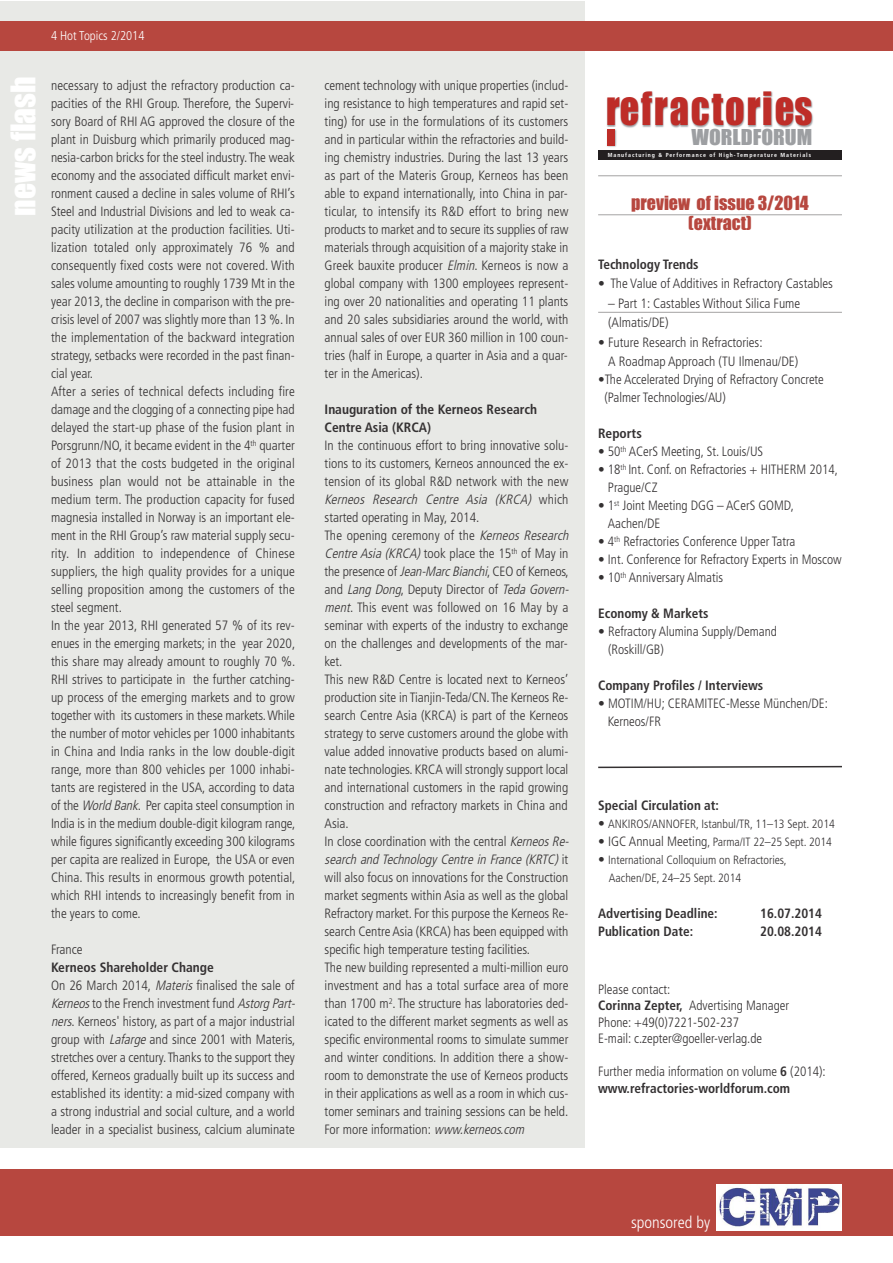
<style>
.page{position:relative;width:893px;height:1263px;background:#fff}
.page>*{position:absolute;margin:0;border:0;box-sizing:border-box;transform-origin:0 0}
.t1{font:42.45px "Impact";letter-spacing:.05em;color:#be2d28;scale:.9 1}
.t2{font:31.5px "Impact";color:#fff}
.t3{font:20.25px "Impact";color:#9d9fa2;scale:1.07 1}
.t4{font:18px/19.5px "Impact";color:#b7473f;text-align:center}
.t5{font:300 condensed 16.5px "Frutiger";color:#fff}
.t6{font:300 condensed 13.5px/18px "Frutiger";color:#343132}
.t7{font:700 condensed 13.5px/18px "Frutiger";color:#343132}
.t8{font:300 condensed 12.75px "Frutiger";color:#fff}
.t9{font:300 condensed 12px/18px "Frutiger";color:#343132}
.t10{font:700 condensed 5.85px "Frutiger";letter-spacing:.16em;color:#fff}
.s1{font-style:italic}
.s2{font-weight:700}
.s3{font-size:13.5px}
</style>
<div class="page">
<div style="left:0;top:1px;width:585px;height:1147px;background:#e8e9e6"></div>
<div style="left:0;top:21px;width:892px;height:30px;background:#b7473f"></div>
<hr style="left:598px;top:175px;width:244px;height:1px;background:#a4a3a3">
<hr style="left:598px;top:214px;width:244px;height:1px;background:#a4a3a3">
<hr style="left:598px;top:312px;width:244px;height:1px;background:#a4a3a3">
<img style="left:607px;top:91px;width:206px;height:37px">
<svg style="left:607px;top:142px;width:10px;height:5px"></svg>
<img style="left:615px;top:129px;width:2px;height:13px">
<div style="left:607px;top:129px;width:8px;height:16px;background:#be2d28"></div>
<div style="left:598px;top:151px;width:244px;height:9px;background:#231f20"></div>
<div style="left:0;top:1169px;width:892px;height:67px;background:#b7473f"></div>
<svg style="left:598px;top:765px;width:244px;height:4px"></svg>
<img style="left:717px;top:1184px;width:125px;height:46px">
<h2 class="t2" style="left:4px;top:216px;width:140px;rotate:-90deg">news flash</h2>
<p class="t8" style="left:51px;top:28px;width:95px">4 Hot Topics 2/2014</p>
<p class="t6" style="left:51px;top:77px;width:246px">necessary to adjust the refractory production ca&shy;pacities of the RHI Group. Therefore, the Supervi&shy;sory Board of RHI AG approved the closure of the plant in Duisburg which primarily produced mag&shy;nesia-carbon bricks for the steel industry. The weak economy and the associated difficult market envi&shy;ronment caused a decline in sales volume of RHI’s Steel and Industrial Divisions and led to weak ca&shy;pacity utilization at the production facilities. Uti&shy;lization totaled only approximately 76 % and consequently fixed costs were not covered. With sales volume amounting to roughly 1739 Mt in the year 2013, the decline in comparison with the pre&shy;crisis level of 2007 was slightly more than 13 %. In the implementation of the backward integration strategy, setbacks were recorded in the past finan&shy;cial year.<br>After a series of technical defects including fire damage and the clogging of a connecting pipe had delayed the start-up phase of the fusion plant in Porsgrunn/NO, it became evident in the 4<sup>th</sup> quarter of 2013 that the costs budgeted in the original business plan would not be attainable in the medium term. The production capacity for fused magnesia installed in Norway is an important ele&shy;ment in the RHI Group’s raw material supply secu&shy;rity. In addition to independence of Chinese suppliers, the high quality provides for a unique selling proposition among the customers of the steel segment.<br>In the year 2013, RHI generated 57 % of its rev&shy;enues in the emerging markets; in the year 2020, this share may already amount to roughly 70 %.<br>RHI strives to participate in the further catching&shy;up process of the emerging markets and to grow together with its customers in these markets.While the number of motor vehicles per 1000 inhabitants in China and India ranks in the low double-digit range, more than 800 vehicles per 1000 inhabi&shy;tants are registered in the USA, according to data of the <span class="s1">WorldBank</span>. Per capita steel consumption in India is in the medium double-digit kilogram range, while figures significantly exceeding 300 kilograms per capita are realized in Europe, the USA or even China. This results in enormous growth potential, which RHI intends to increasingly benefit from in the years to come.</p>
<p class="t6" style="left:51px;top:941px;width:33px">France</p>
<p class="t6" style="left:51px;top:959px;width:249px"><span class="s2">Kerneos Shareholder Change<br></span>On 26 March 2014, <span class="s1">Materis</span>finalised the sale of <span class="s1">Kerneos</span>to the French investment fund <span class="s1">AstorgPart&shy;ners</span>. Kerneos' history, as part of a major industrial group with <span class="s1">Lafarge</span>and since 2001 with Materis, stretches over a century.Thanks to the support they offered, Kerneos gradually built up its success and established its identity: a mid-sized company with a strong industrial and social culture, and a world leader in a specialist business, calcium aluminate</p>
<p class="t6" style="left:325px;top:77px;width:245px;text-align:justify">cement technology with unique properties (includ&shy;ing resistance to high temperatures and rapid set&shy;ting) for use in the formulations of its customers and in particular within the refractories and build&shy;ing chemistry industries. During the last 13 years as part of the Materis Group, Kerneos has been able to expand internationally, into China in par&shy;ticular, to intensify its R&amp;D effort to bring new products to market and to secure its supplies of raw materials through acquisition of a majority stake in Greek bauxite producer <span class="s1">Elmin</span>. Kerneos is now a global company with 1300 employees represent&shy;ing over 20 nationalities and operating 11 plants and 20 sales subsidiaries around the world, with annual sales of over EUR 360 million in 100 coun&shy;tries (half in Europe, a quarter in Asia and a quar&shy;ter in the Americas).</p>
<p class="t7" style="left:325px;top:400px;width:214px">Inauguration of the Kerneos Research<br>Centre Asia (KRCA)</p>
<p class="t6" style="left:325px;top:437px;width:249px">In the continuous effort to bring innovative solu&shy;tions to its customers, Kerneos announced the ex&shy;tension of its global R&amp;D network with the new <span class="s1">Kerneos Research Centre Asia (KRCA)</span> w h i c h started operating in May, 2014.<br>The opening ceremony of the <span class="s1">KerneosResearch CentreAsia(KRCA)</span>took place the 15<sup>th</sup> of May in the presence of <span class="s1">Jean-MarcBianchi</span>, CEO of Kerneos, and <span class="s1">LangDong</span>, Deputy Director of <span class="s1">TedaGovern&shy;ment</span>. This event was followed on 16 May by a seminar with experts of the industry to exchange on the challenges and developments of the mar&shy;ket.<br>This new R&amp;D Centre is located next to Kerneos’ production site in Tianjin-Teda/CN. The Kerneos Re&shy;search Centre Asia (KRCA) is part of the Kerneos strategy to serve customers around the globe with value added innovative products based on alumi&shy;nate technologies. KRCA will strongly support local and international customers in the rapid growing construction and refractory markets in China and Asia.<br>In close coordination with the central <span class="s1">KerneosRe&shy;search and Technology Centre in France (KRTC)</span> i t will also focus on innovations for the Construction market segments within Asia as well as the global Refractory market. For this purpose the Kerneos Re&shy;search Centre Asia (KRCA) has been equipped with specific high temperature testing facilities.<br>The new building represented a multi-million euro investment and has a total surface area of more than 1700 m<sup>2</sup>. The structure has laboratories ded&shy;icated to the different market segments as well as specific environmental rooms to simulate summer and winter conditions. In addition there a show&shy;room to demonstrate the use of Kerneos products in their applications as well as a room in which cus&shy;tomer seminars and training sessions can be held.<br>For more information: <span class="s1">www.kerneos.com</span></p>
<h1 class="t1" style="left:606px;top:82px;width:231px">refractories</h1>
<h3 class="t3" style="left:691px;top:125px;width:114px">WORLDFORUM</h3>
<p class="t10" style="left:608px;top:152px;width:205px">Manufacturing &amp; Performance of High-Temperature Materials</p>
<h3 class="t4" style="left:631px;top:193px;width:179px">preview of issue 3/2014 (extract)</h3>
<p class="t7" style="left:598px;top:255px;width:102px">Technology Trends</p>
<p class="t6" style="left:598px;top:275px;width:236px">• The Value of Additives in Refractory Castables</p>
<p class="t6" style="left:608px;top:293px;width:194px;line-height:19.5px">– Part 1: Castables Without Silica Fume (Almatis/DE)</p>
<p class="t6" style="left:608px;top:332px;width:192px;line-height:19.5px;text-indent:-10px">• Future Research in Refractories:<br>A Roadmap Approach (TU Ilmenau/DE)</p>
<p class="t6" style="left:604px;top:371px;width:221px;text-indent:-6px">•The Accelerated Drying of Refractory Concrete (Palmer Technologies/AU)</p>
<p class="t7" style="left:598px;top:424px;width:45px">Reports</p>
<p class="t6" style="left:598px;top:443px;width:167px">• 50<sup>th</sup> ACerS Meeting, St. Louis/US</p>
<p class="t6" style="left:608px;top:461px;width:231px;text-indent:-10px">• 18<sup>th</sup> Int. Conf. on Refractories + HITHERM 2014,<br>Prague/CZ</p>
<p class="t6" style="left:608px;top:497px;width:188px;text-indent:-10px">• 1<sup>st</sup> Joint Meeting DGG – ACerS GOMD,<br>Aachen/DE</p>
<p class="t6" style="left:598px;top:533px;width:199px">• 4<sup>th</sup> Refractories Conference Upper Tatra</p>
<p class="t6" style="left:598px;top:551px;width:245px">• Int. Conference for Refractory Experts in Moscow</p>
<p class="t6" style="left:598px;top:569px;width:126px">• 10<sup>th</sup> Anniversary Almatis</p>
<p class="t7" style="left:598px;top:604px;width:112px">Economy &amp; Markets</p>
<p class="t6" style="left:608px;top:623px;width:170px;text-indent:-10px">• Refractory Alumina Supply/Demand (Roskill/GB)</p>
<p class="t7" style="left:598px;top:676px;width:167px">Company Profiles / Interviews</p>
<p class="t6" style="left:608px;top:695px;width:222px;text-indent:-10px">• MOTIM/HU; CERAMITEC-Messe München/DE:<br>Kerneos/FR</p>
<p class="t7" style="left:598px;top:796px;width:122px">Special Circulation at:</p>
<p class="t9" style="left:598px;top:815px;width:238px"><span class="s3">•</span> ANKIROS/ANNOFER, Istanbul/TR, 11–13 Sept. 2014</p>
<p class="t9" style="left:598px;top:833px;width:235px"><span class="s3">• IGC Annual Meeting</span>, Parma/IT 22–25 Sept. 2014</p>
<p class="t9" style="left:609px;top:851px;width:179px;text-indent:-11px"><span class="s3">•</span> International Colloquium on Refractories,<br>Aachen/DE, 24–25 Sept. 2014</p>
<p class="t7" style="left:598px;top:904px;width:121px">Advertising Deadline:</p>
<p class="t7" style="left:760px;top:904px;width:63px">16.07.2014</p>
<p class="t7" style="left:598px;top:922px;width:97px">Publication Date:</p>
<p class="t7" style="left:760px;top:922px;width:63px">20.08.2014</p>
<p class="t6" style="left:598px;top:981px;width:193px;line-height:16.5px">Please contact:<br><span class="s2">Corinna Zepter,</span> Advertising Manager<br>Phone: +49(0)7221-502-237<br>E-mail: c.zepter@goeller-verlag.de</p>
<p class="t6" style="left:598px;top:1063px;width:229px;line-height:16.5px">Further media information on volume <span class="s2">6</span> (2014): <span class="s2">www.refractories-worldforum.com</span></p>
<p class="t5" style="left:631px;top:1213px;width:81px">sponsored by</p>
</div>
